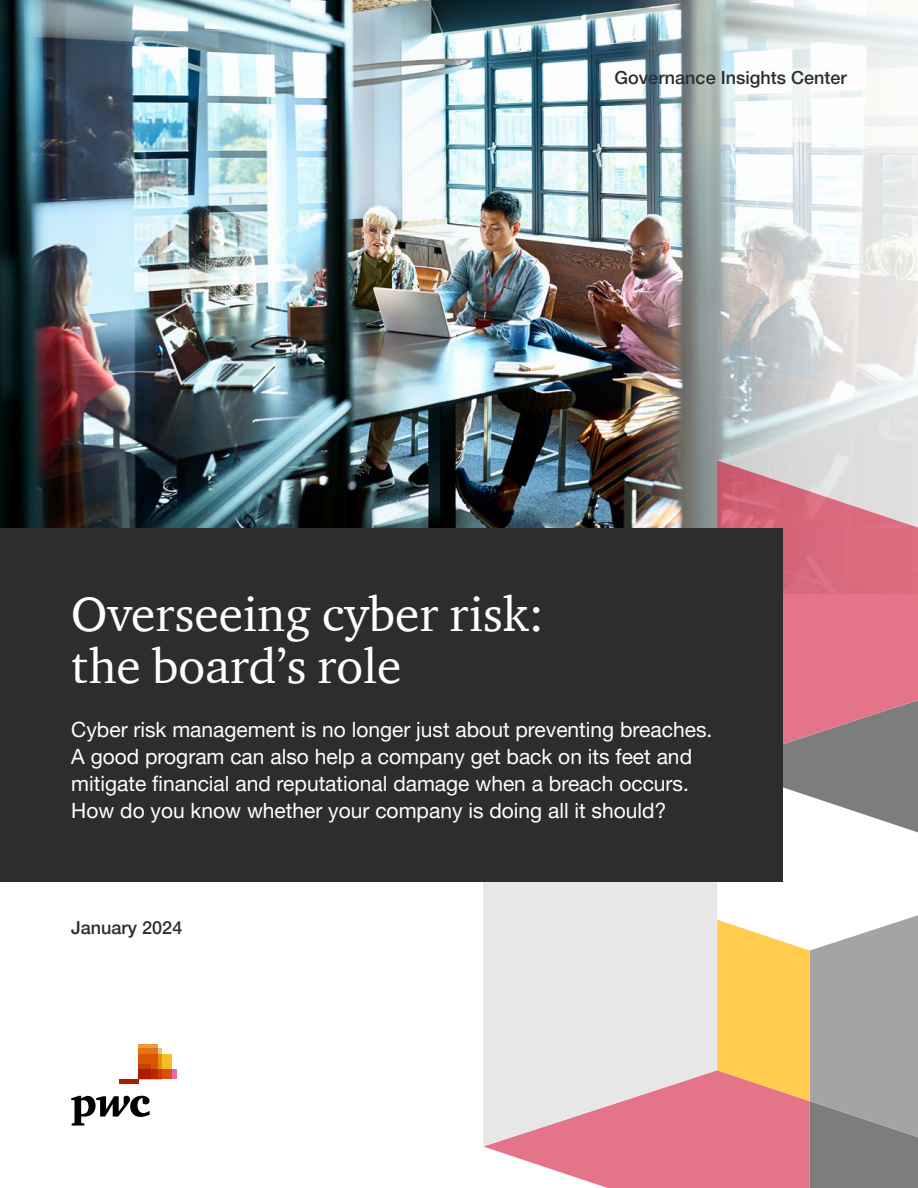
<style>
.page{position:relative;width:918px;height:1188px;background:#fff}
.page>*{position:absolute;margin:0;border:0;box-sizing:border-box;transform-origin:0 0}
.t1{font:49.5px/52.5px "ITC Charter Com";color:#fff}
.t2{font:21px/27px "Helvetica Neue LT Pro";color:#fff}
.t3{font:500 18px "Helvetica Neue LT Pro";color:#2d2d2d}
</style>
<div class="page">
<img style="left:0;top:0;width:459px;height:529px">
<img style="left:459px;top:0;width:459px;height:529px">
<div style="left:138px;top:1054px;width:34px;height:25px;background:#f3be26"></div>
<svg style="left:162px;top:1069px;width:15px;height:10px"></svg>
<svg style="left:158px;top:1048px;width:4px;height:31px"></svg>
<svg style="left:138px;top:1044px;width:20px;height:35px"></svg>
<svg style="left:138px;top:1064px;width:13px;height:15px"></svg>
<div style="left:119px;top:1079px;width:19px;height:5px;background:#ad1b02"></div>
<svg style="left:71px;top:1096px;width:79px;height:30px"></svg>
<svg style="left:717px;top:384px;width:201px;height:77px;background:#d3d7d8"></svg>
<svg style="left:483px;top:765px;width:435px;height:423px"></svg>
<svg style="left:717px;top:461px;width:201px;height:304px;background:#d07f8d"></svg>
<div style="left:0;top:529px;width:782px;height:353px;background:#2d2d2d"></div>
<p class="t3" style="left:615px;top:67px;width:234px">Governance Insights Center</p>
<h1 class="t1" style="left:71px;top:587px;width:474px">Overseeing cyber risk: the board’s role</h1>
<p class="t2" style="left:71px;top:716px;width:643px">Cyber risk management is no longer just about preventing breaches.<br>A good program can also help a company get back on its feet and mitigate financial and reputational damage when a breach occurs.<br>How do you know whether your company is doing all it should?</p>
<p class="t3" style="left:71px;top:916px;width:113px">January 2024</p>
</div>
